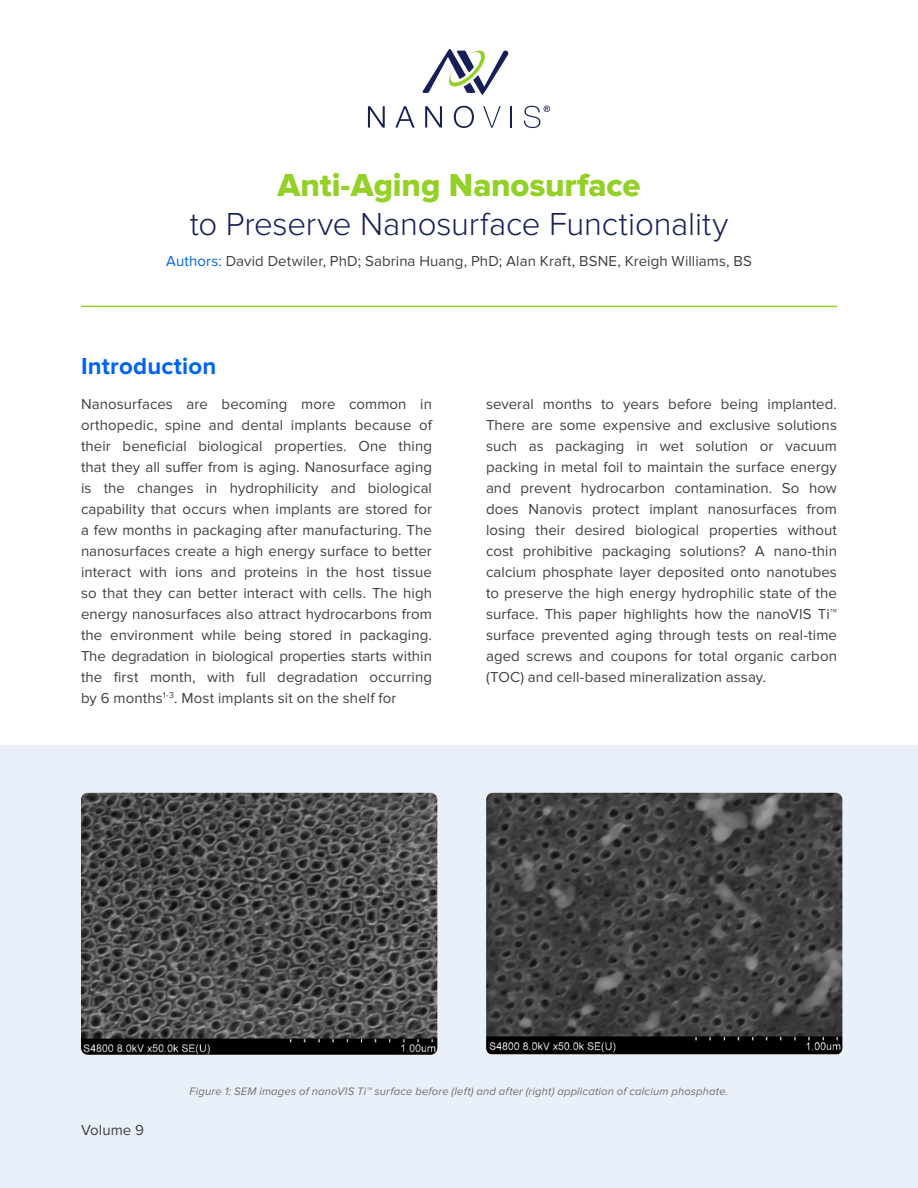
<style>
.page{position:relative;width:918px;height:1188px;background:#fff}
.page>*{position:absolute;margin:0;border:0;box-sizing:border-box;transform-origin:0 0}
.t1{font:300 33px "Proxima Nova";letter-spacing:-.005em;color:#171f59}
.t2{font:33px "Proxima Nova Extrabld";letter-spacing:-.005em;color:#94d126}
.t3{font:700 24px "Proxima Nova";letter-spacing:.01em;color:#0063f2}
.t4{font:15px/21px "Proxima Nova";letter-spacing:.005em;color:#414042;text-align:justify}
.t5{font:italic 11.25px "Proxima Nova";letter-spacing:.015em;color:#707070}
.s1{color:#0063f2}
</style>
<div class="page">
<hr style="left:81px;top:306px;width:756px;height:1px;background:#94d126">
<svg style="left:368px;top:106px;width:17px;height:22px"></svg>
<svg style="left:395px;top:106px;width:20px;height:22px"></svg>
<svg style="left:425px;top:106px;width:17px;height:22px"></svg>
<svg style="left:454px;top:106px;width:20px;height:22px"></svg>
<svg style="left:483px;top:106px;width:18px;height:22px"></svg>
<svg style="left:511px;top:106px;width:1px;height:22px"></svg>
<svg style="left:524px;top:106px;width:26px;height:22px"></svg>
<svg style="left:422px;top:49px;width:87px;height:46px"></svg>
<div style="left:0;top:745px;width:918px;height:443px;background:#eaf0f9"></div>
<img style="left:486px;top:793px;width:356px;height:262px">
<img style="left:81px;top:793px;width:356px;height:262px">
<h1 class="t2" style="left:277px;top:166px;width:365px">Anti-Aging Nanosurface</h1>
<h1 class="t1" style="left:190px;top:205px;width:540px">to Preserve Nanosurface Functionality</h1>
<p class="t4" style="left:166px;top:251px;width:587px"><span class="s1">Authors:</span> David Detwiler, PhD; Sabrina Huang, PhD; Alan Kraft, BSNE, Kreigh Williams, BS</p>
<h2 class="t3" style="left:81px;top:352px;width:137px">Introduction</h2>
<p class="t4" style="left:81px;top:393px;width:353px">Nanosurfaces are becoming more common in orthopedic, spine and dental implants because of their beneficial biological properties. One thing that they all suffer from is aging. Nanosurface aging is the changes in hydrophilicity and biological capability that occurs when implants are stored for a few months in packaging after manufacturing. The nanosurfaces create a high energy surface to better interact with ions and proteins in the host tissue so that they can better interact with cells. The high energy nanosurfaces also attract hydrocarbons from the environment while being stored in packaging.<br>The degradation in biological properties starts within the first month, with full degradation occurring by 6 months<sup>1-3</sup>. Most implants sit on the shelf for</p>
<p class="t4" style="left:486px;top:394px;width:353px">several months to years before being implanted.<br>There are some expensive and exclusive solutions such as packaging in wet solution or vacuum packing in metal foil to maintain the surface energy and prevent hydrocarbon contamination. So how does Nanovis protect implant nanosurfaces from losing their desired biological properties without cost prohibitive packaging solutions? A nano-thin calcium phosphate layer deposited onto nanotubes to preserve the high energy hydrophilic state of the surface. This paper highlights how the nanoVIS Ti™ surface prevented aging through tests on real-time aged screws and coupons for total organic carbon (TOC) and cell-based mineralization assay.</p>
<p class="t4" style="left:81px;top:1119px;width:65px">Volume 9</p>
<p class="t5" style="left:190px;top:1086px;width:540px">Figure 1: SEM images of nanoVIS Ti™ surface before (left) and after (right) application of calcium phosphate.</p>
</div>
